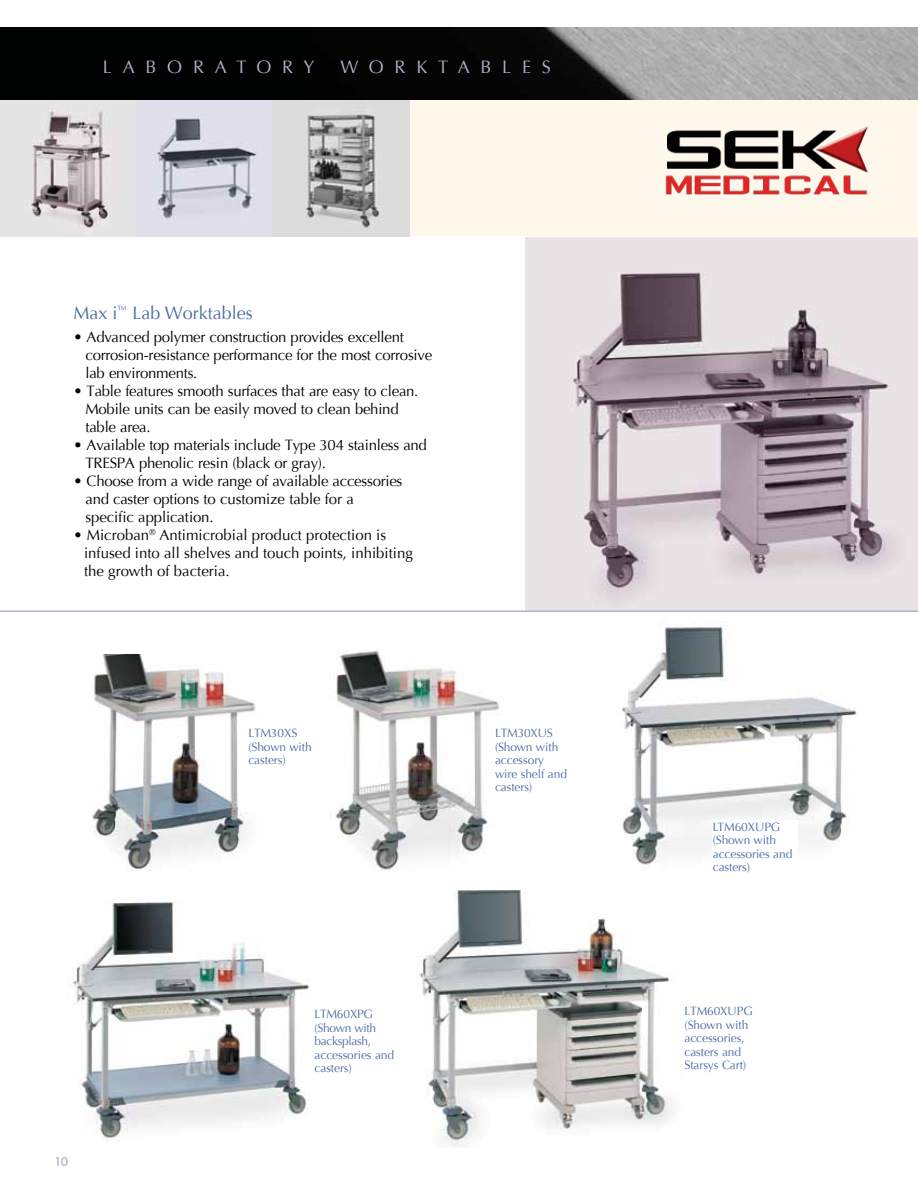
<style>
.page{position:relative;width:918px;height:1188px;background:#fff}
.page>*{position:absolute;margin:0;border:0;box-sizing:border-box;transform-origin:0 0}
.t1{font:18px "Optima";color:#acb3ca}
.t2{font:18px "Optima";color:#4d6ca4}
.t3{font:15px/18px "Optima";letter-spacing:-.02em;color:#000}
.t4{font:15px/18px "Optima";color:#000}
.t5{font:13.5px "Futura Mdm";color:#acb3ca}
.t6{font:12px/13.5px "Optima";letter-spacing:-.01em;color:#4d6ca4}
.t7{font:12px/13.5px "Optima";letter-spacing:-.03em;color:#4d6ca4}
</style>
<div class="page">
<img style="left:92px;top:654px;width:164px;height:217px">
<div style="left:248px;top:726px;width:80px;height:41px;background:#fff"></div>
<img style="left:419px;top:890px;width:254px;height:256px">
<img style="left:72px;top:901px;width:237px;height:238px">
<img style="left:621px;top:626px;width:236px;height:239px">
<div style="left:713px;top:820px;width:85px;height:73px;background:#fff"></div>
<img style="left:330px;top:650px;width:169px;height:221px">
<div style="left:495px;top:726px;width:76px;height:68px;background:#fff"></div>
<div style="left:408px;top:88px;width:510px;height:148px;background:#fef7eb"></div>
<img style="left:0;top:100px;width:409px;height:136px">
<img style="left:526px;top:237px;width:392px;height:373px">
<hr style="left:0;top:610px;width:918px;height:2px;background:#acb3ca">
<div style="left:0;top:28px;width:918px;height:72px;background:#000101"></div>
<img style="left:539px;top:28px;width:379px;height:72px">
<img style="left:665px;top:126px;width:203px;height:69px">
<p class="t1" style="left:103px;top:56px;width:22px">laboratory</p>
<p class="t1" style="left:340px;top:56px;width:22px">worktables</p>
<p class="t2" style="left:74px;top:303px;width:181px">Max i<sup>™</sup> Lab Worktables</p>
<p class="t3" style="left:86px;top:328px;width:348px;text-indent:-12px">• Advanced polymer construction provides excellent corrosion-resistance performance for the most corrosive lab environments.</p>
<p class="t3" style="left:86px;top:382px;width:334px;text-indent:-12px">• Table features smooth surfaces that are easy to clean.<br>Mobile units can be easily moved to clean behind table area.</p>
<p class="t3" style="left:86px;top:436px;width:343px;text-indent:-12px">• Available top materials include Type 304 stainless and<br>TRESPA phenolic resin (black or gray).</p>
<p class="t3" style="left:86px;top:472px;width:318px;text-indent:-12px">• Choose from a wide range of available accessories and caster options to customize table for a specific application.</p>
<p class="t4" style="left:84px;top:526px;width:330px;text-indent:-11px">• Microban<sup>®</sup> Antimicrobial product protection is infused into all shelves and touch points, inhibiting the growth of bacteria.</p>
<p class="t6" style="left:248px;top:727px;width:65px">LTM30XS (Shown with casters)</p>
<p class="t6" style="left:495px;top:727px;width:74px">LTM30XUS (Shown with accessory wire shelf and casters)</p>
<p class="t5" style="left:54px;top:1152px;width:16px">10</p>
<p class="t7" style="left:315px;top:1007px;width:81px">LTM60XPG (Shown with backsplash, accessories and casters)</p>
<p class="t6" style="left:713px;top:820px;width:81px">LTM60XUPG (Shown with accessories and casters)</p>
<p class="t6" style="left:684px;top:1005px;width:70px">LTM60XUPG (Shown with accessories, casters and<br>Starsys Cart)</p>
</div>
